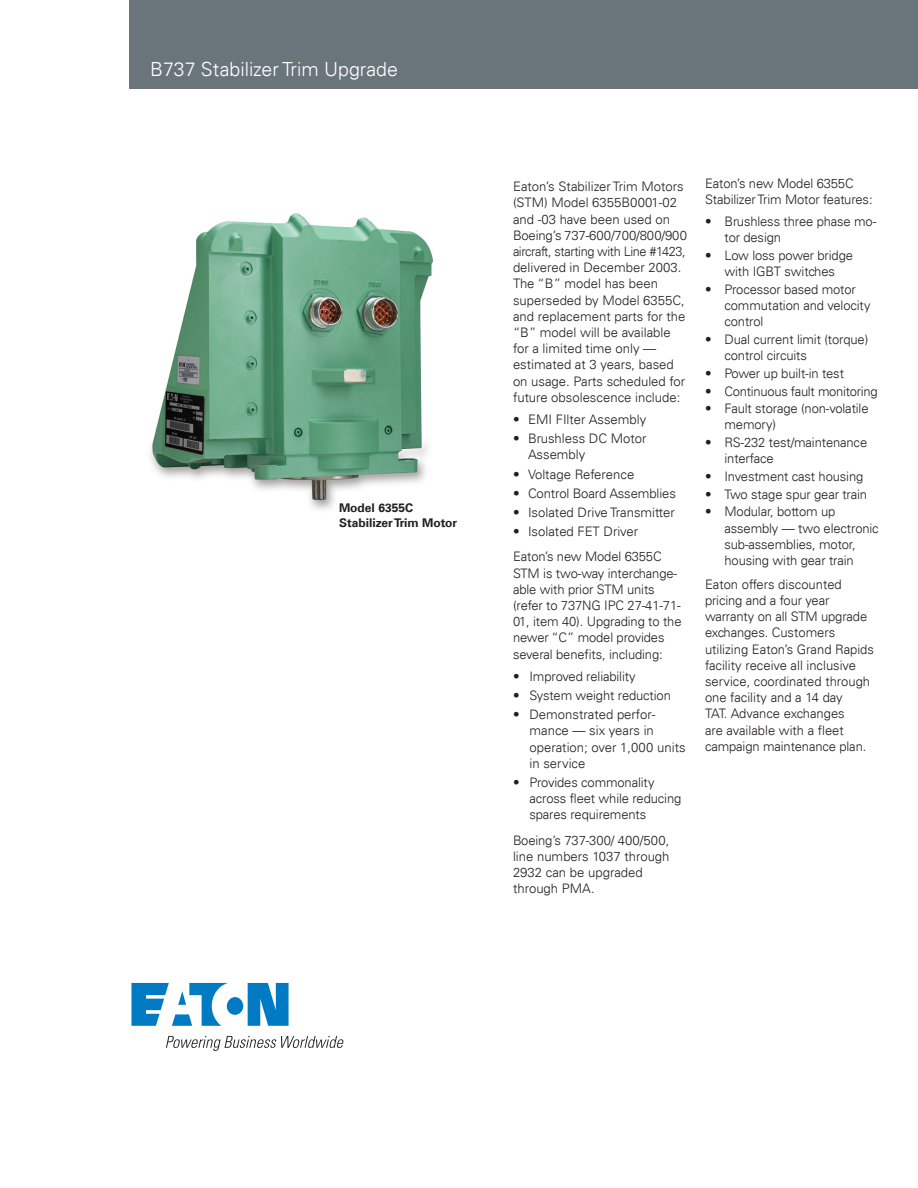
<style>
.page{position:relative;width:918px;height:1188px;background:#fff}
.page>*{position:absolute;margin:0;border:0;box-sizing:border-box;transform-origin:0 0}
.Product_line{font:300 19.5px "Univers LT";color:#fff}
.t1{font:300 13.2px/16.2px "Univers LT";letter-spacing:-.01em;color:#231f20}
.t2{font:700 12px/15px "Univers LT";color:#231f20}
</style>
<div class="page">
<div style="left:129px;top:0;width:789px;height:88px;background:#6a747b"></div>
<img style="left:150px;top:213px;width:284px;height:297px">
<svg style="left:131px;top:983px;width:158px;height:43px"></svg>
<svg style="left:166px;top:1036px;width:178px;height:15px"></svg>
<p class="Product_line" style="left:150px;top:58px;width:249px">B737 Stabilizer Trim Upgrade</p>
<p class="t2" style="left:339px;top:500px;width:120px">Model 6355C<br>Stabilizer Trim Motor</p>
<p class="t1" style="left:513px;top:178px;width:175px">Eaton’s Stabilizer Trim Motors (STM) Model 6355B0001-02 and -03 have been used on<br>Boeing’s 737-600/700/800/900 aircraft, starting with Line #1423, delivered in December 2003.<br>The “B” model has been superseded by Model 6355C, and replacement parts for the “B” model will be available for a limited time only — estimated at 3 years, based on usage. Parts scheduled for future obsolescence include:</p>
<p class="t1" style="left:513px;top:411px;width:135px">• EMI FIlter Assembly</p>
<p class="t1" style="left:528px;top:430px;width:120px;text-indent:-15px">• Brushless DC Motor<br>Assembly</p>
<p class="t1" style="left:513px;top:466px;width:123px">• Voltage Reference</p>
<p class="t1" style="left:513px;top:485px;width:164px">• Control Board Assemblies</p>
<p class="t1" style="left:513px;top:504px;width:163px">• Isolated Drive Transmitter</p>
<p class="t1" style="left:513px;top:523px;width:127px">• Isolated FET Driver</p>
<p class="t1" style="left:513px;top:549px;width:170px">Eaton’s new Model 6355C<br>STM is two-way interchange&shy;able with prior STM units (refer to 737NG IPC 27-41-71-<br>01, item 40). Upgrading to the newer “C” model provides several benefits, including:</p>
<p class="t1" style="left:513px;top:668px;width:124px">• Improved reliability</p>
<p class="t1" style="left:513px;top:687px;width:159px">• System weight reduction</p>
<p class="t1" style="left:530px;top:706px;width:158px;text-indent:-16px">• Demonstrated perfor&shy;mance — six years in operation; over 1,000 units in service</p>
<p class="t1" style="left:530px;top:774px;width:153px;text-indent:-16px">• Provides commonality across fleet while reducing spares requirements</p>
<p class="t1" style="left:513px;top:832px;width:158px">Boeing’s 737-300/ 400/500, line numbers 1037 through<br>2932 can be upgraded through PMA.</p>
<p class="t1" style="left:705px;top:175px;width:169px">Eaton’s new Model 6355C<br>Stabilizer Trim Motor features:</p>
<p class="t1" style="left:724px;top:213px;width:153px;text-indent:-20px">• Brushless three phase mo&shy;tor design</p>
<p class="t1" style="left:705px;top:247px;width:150px;text-align:center">• Low loss power bridge with IGBT switches</p>
<p class="t1" style="left:724px;top:281px;width:148px;text-indent:-20px">• Processor based motor commutation and velocity control</p>
<p class="t1" style="left:724px;top:331px;width:145px;text-indent:-20px">• Dual current limit (torque) control circuits</p>
<p class="t1" style="left:705px;top:365px;width:141px">• Power up built-in test</p>
<p class="t1" style="left:705px;top:383px;width:174px">• Continuous fault monitoring</p>
<p class="t1" style="left:724px;top:400px;width:146px;text-indent:-20px">• Fault storage (non-volatile memory)</p>
<p class="t1" style="left:724px;top:434px;width:144px;text-indent:-20px">• RS-232 test/maintenance interface</p>
<p class="t1" style="left:705px;top:468px;width:160px">• Investment cast housing</p>
<p class="t1" style="left:705px;top:486px;width:164px">• Two stage spur gear train</p>
<p class="t1" style="left:724px;top:504px;width:156px;text-indent:-20px">• Modular, bottom up assembly — two electronic sub-assemblies, motor, housing with gear train</p>
<p class="t1" style="left:705px;top:576px;width:171px">Eaton offers discounted pricing and a four year warranty on all STM upgrade exchanges. Customers utilizing Eaton’s Grand Rapids facility receive all inclusive service, coordinated through one facility and a 14 day<br>TAT. Advance exchanges<br>are available with a fleet campaign maintenance plan.</p>
</div>
